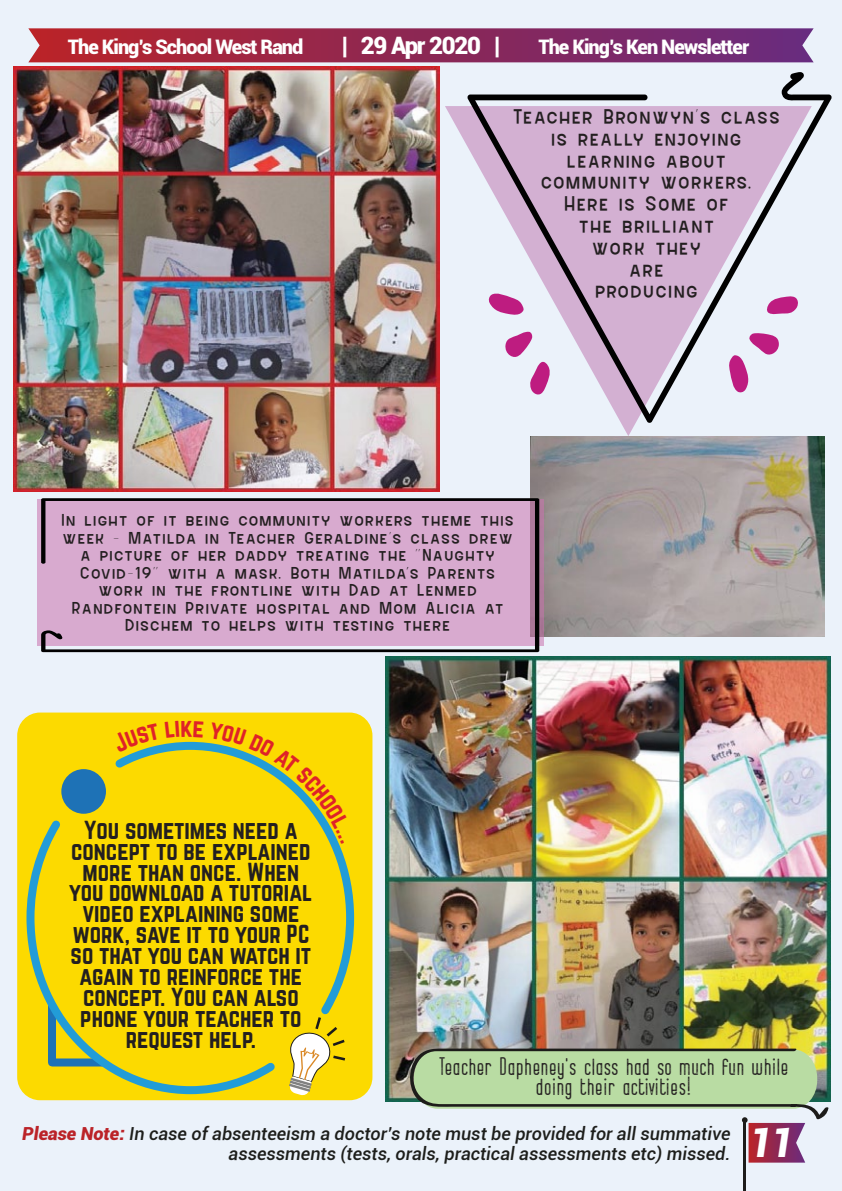
<style>
.page{position:relative;width:842px;height:1191px;background:#ebf2fa}
.page>*{position:absolute;margin:0;border:0;box-sizing:border-box;transform-origin:0 0}
.t1{font:italic 900 40px "Roboto";color:#fff}
.t2{font:900 24px "Roboto";letter-spacing:-.05em;color:#fff}
.t3{font:23.8px/21.8px "Sevastian 03 Inside";color:#231f20;text-align:center;scale:.96 1}
.t4{font:22.8px/21px "Norwester";color:#231f20;text-align:center}
.t5{font:22px/20px "Bernound Rough";color:#231f20;text-align:center}
.t6{font:900 20px "Roboto";letter-spacing:-.05em;color:#fff}
.t7{font:19.2px/17.6px "Sevastian 03 Inside";color:#231f20;text-align:center}
.t8{font:italic 500 18px/19.6px "Roboto";color:#1d1e1b;text-align:right}
.s1{font-weight:900;color:#bb2328}
</style>
<div class="page">
<svg style="left:28px;top:28px;width:786px;height:34px;background:#912c58"></svg>
<hr style="left:743px;top:1120px;width:3px;height:71px;background:#1d1c1a">
<svg style="left:445px;top:106px;width:191px;height:330px"></svg>
<svg style="left:467px;top:72px;width:365px;height:351px;fill:#d3b0d2"></svg>
<img style="left:14px;top:66px;width:425px;height:426px">
<img style="left:530px;top:436px;width:295px;height:200px">
<div style="left:17px;top:712px;width:355px;height:388px;background:#fcda00;border-radius:23px"></div>
<svg style="left:22px;top:813px;width:253px;height:285px"></svg>
<svg style="left:109px;top:744px;width:246px;height:277px"></svg>
<div style="left:61px;top:769px;width:45px;height:44px;background:#1e72b6;border-radius:50%"></div>
<svg style="left:289px;top:1017px;width:56px;height:79px"></svg>
<svg style="left:505px;top:331px;width:46px;height:65px"></svg>
<svg style="left:488px;top:291px;width:36px;height:25px"></svg>
<svg style="left:766px;top:295px;width:32px;height:20px"></svg>
<svg style="left:728px;top:333px;width:51px;height:60px"></svg>
<svg style="left:41px;top:498px;width:498px;height:154px;background:#cda3c5"></svg>
<img style="left:386px;top:656px;width:445px;height:445px">
<svg style="left:406px;top:1048px;width:423px;height:114px"></svg>
<svg style="left:112px;top:744px;width:47px;height:8px"></svg>
<svg style="left:165px;top:741px;width:184px;height:103px"></svg>
<p class="t6" style="left:68px;top:32px;width:237px">The King’s School West Rand</p>
<p class="t2" style="left:342px;top:28px;width:160px">| 29 Apr 2020 |</p>
<p class="t6" style="left:538px;top:32px;width:212px">The King’s Ken Newsletter</p>
<p class="t3" style="left:512px;top:106px;width:281px">Teacher Bronwyn's class is really enjoying learning about community workers.<br>Here is Some of<br>the brilliant<br>work they<br>are<br>producing</p>
<p class="t7" style="left:61px;top:511px;width:455px">In light of it being community workers theme this week - Matilda in Teacher Geraldine's class drew a picture of her daddy treating the "Naughty Covid-19" with a mask. Both Matilda’s Parents work in the frontline with Dad at Lenmed Randfontein Private hospital and Mom Alicia at Dischem to helps with testing there</p>
<p class="t4" style="left:69px;top:820px;width:245px">You sometimes need a concept to be explained more than once. When you download a tutorial video explaining some work, save it to your PC so that you can watch it again to reinforce the concept. You can also phone your teacher to request help.</p>
<p class="t5" style="left:438px;top:1056px;width:352px">Teacher Dapheney’s class had so much fun while doing their activities!</p>
<p class="t8" style="left:22px;top:1123px;width:710px"><span class="s1">Please Note:</span> In case of absenteeism a doctor’s note must be provided for all summative assessments (tests, orals, practical assessments etc) missed.</p>
<h1 class="t1" style="left:749px;top:1114px;width:46px">11</h1>
</div>
